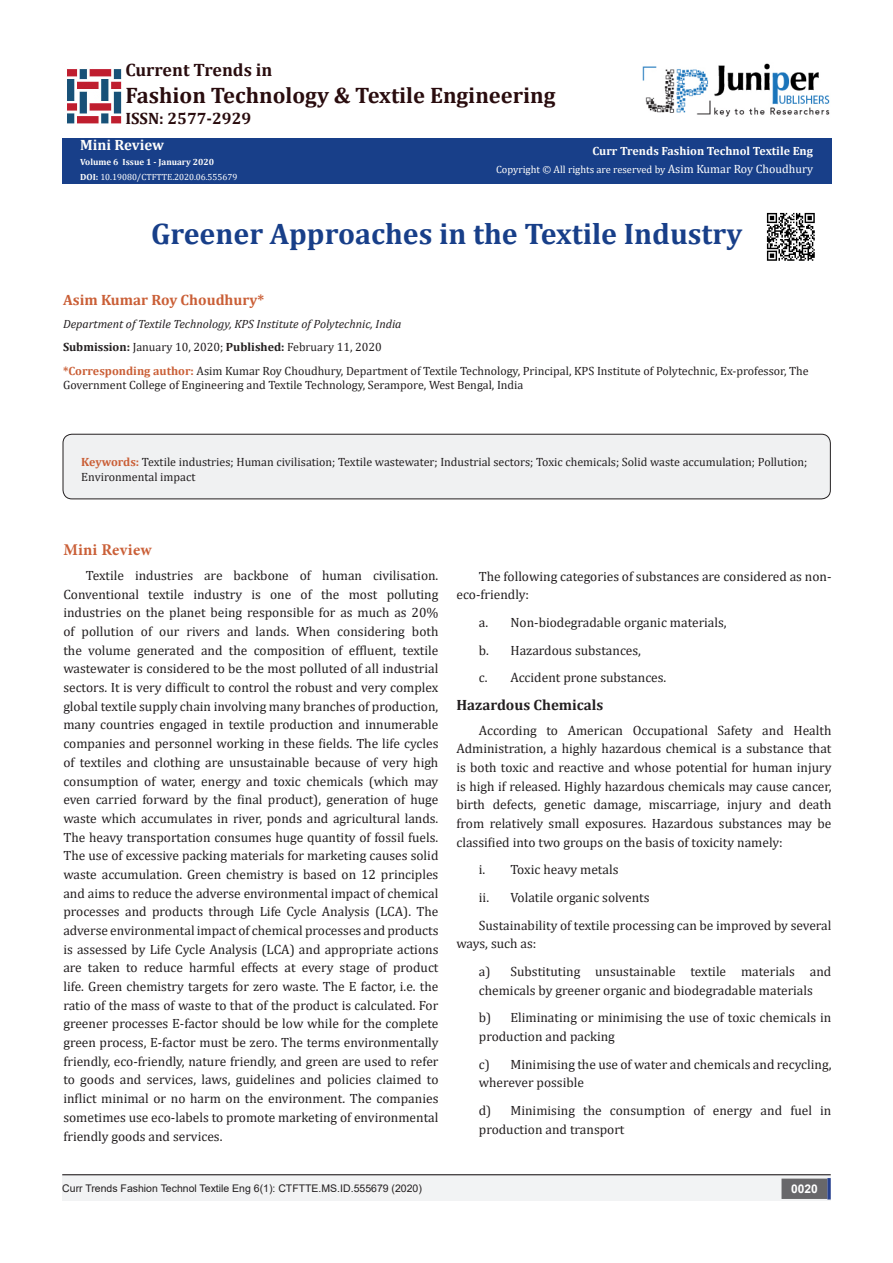
<style>
.page{position:relative;width:893px;height:1263px;background:#fff}
.page>*{position:absolute;margin:0;border:0;box-sizing:border-box;transform-origin:0 0}
.t1{font:700 29.85px "Cambria";color:#183f89}
.t2{font:700 22.5px "Cambria";color:#290c0e}
.t3{font:700 18px "Cambria";color:#290c0e}
.t4{font:700 16.5px "Cambria";color:#290c0e}
.t5{font:700 16.5px "Minion Pro";letter-spacing:.015em;color:#ca5f37}
.t6{font:700 15px "Cambria";color:#ca5f37}
.t7{font:700 15px "Cambria";color:#231f20}
.t8{font:700 15px "Cambria";color:#fffefc}
.t9{font:13.5px/18.8px "Cambria";color:#231f20}
.t10{font:12px/14.4px "Cambria";color:#231f20}
.t11{font:italic 12px "Cambria";color:#231f20}
.t12{font:700 12px "Cambria";color:#fffefc}
.t13{font:700 12px "Arial";color:#fff}
.t14{font:10.5px "Arial";color:#231f20}
.t15{font:10.5px "Cambria";color:#fffefc}
.t16{font:9px "Cambria";color:#fff}
.t17{font:700 9px "Cambria";color:#fffefc}
.s1{font-weight:700;color:#fffefc}
.s2{font-size:12px;color:#fff}
.s3{font-weight:700}
.s4{font-weight:700;color:#ca5f37}
</style>
<div class="page">
<div style="left:62px;top:138px;width:769px;height:45px;background:#183f89"></div>
<div style="left:62px;top:1175px;width:441px;height:26px;background:#f2f3f4"></div>
<div style="left:503px;top:1175px;width:328px;height:26px;background:#f2f3f4"></div>
<div style="left:782px;top:1179px;width:45px;height:19px;background:#68676a"></div>
<div style="left:781px;top:1178px;width:46px;height:21px;border:2px solid #68676a"></div>
<svg style="left:827px;top:1178px;width:4px;height:21px"></svg>
<img style="left:643px;top:63px;width:187px;height:54px">
<hr style="left:62px;top:1174px;width:769px;height:1px;background:#231f20">
<img style="left:67px;top:69px;width:55px;height:55px">
<div style="left:63px;top:434px;width:767px;height:65px;background:#f0f1f2;border-radius:9px"></div>
<div style="left:63px;top:434px;width:768px;height:65px;border:1px solid #231f20;border-radius:9px"></div>
<img style="left:766px;top:212px;width:49px;height:49px">
<p class="t3" style="left:125px;top:57px;width:149px">Current Trends in</p>
<p class="t2" style="left:125px;top:80px;width:432px">Fashion Technology &amp; Textile Engineering</p>
<p class="t4" style="left:125px;top:107px;width:127px">ISSN: 2577-2929</p>
<p class="t8" style="left:80px;top:134px;width:85px">Mini Review</p>
<p class="t17" style="left:80px;top:156px;width:135px">Volume 6 Issue 1 - January 2020</p>
<p class="t16" style="left:80px;top:172px;width:159px"><span class="s1">DOI:</span> 10.19080/CTFTTE.2020.06.555679</p>
<p class="t12" style="left:592px;top:143px;width:222px">Curr Trends Fashion Technol Textile Eng</p>
<p class="t15" style="left:496px;top:163px;width:319px">Copyright © All rights are reserved by <span class="s2">Asim Kumar Roy Choudhury</span></p>
<p class="t1" style="left:151px;top:213px;width:593px">Greener Approaches in the Textile Industry</p>
<p class="t6" style="left:63px;top:289px;width:203px">Asim Kumar Roy Choudhury*</p>
<p class="t11" style="left:63px;top:315px;width:340px">Department of Textile Technology, KPS Institute of Polytechnic, India</p>
<p class="t10" style="left:63px;top:340px;width:320px"><span class="s3">Submission:</span> January 10, 2020; <span class="s3">Published:</span> February 11, 2020</p>
<p class="t10" style="left:63px;top:363px;width:747px"><span class="s4">*Corresponding author:</span> Asim Kumar Roy Choudhury, Department of Textile Technology, Principal, KPS Institute of Polytechnic, Ex-professor, The<br>Government College of Engineering and Textile Technology, Serampore, West Bengal, India</p>
<p class="t10" style="left:81px;top:454px;width:728px;line-height:15.8px"><span class="s4">Keywords:</span> Textile industries; Human civilisation; Textile wastewater; Industrial sectors; Toxic chemicals; Solid waste accumulation; Pollution;<br>Environmental impact</p>
<p class="t5" style="left:63px;top:538px;width:90px">Mini Review</p>
<p class="t9" style="left:63px;top:566px;width:377px;text-align:justify;text-indent:22px">Textile industries are backbone of human civilisation.<br>Conventional textile industry is one of the most polluting industries on the planet being responsible for as much as 20% of pollution of our rivers and lands. When considering both the volume generated and the composition of effluent, textile wastewater is considered to be the most polluted of all industrial sectors. It is very difficult to control the robust and very complex global textile supply chain involving many branches of production, many countries engaged in textile production and innumerable companies and personnel working in these fields. The life cycles of textiles and clothing are unsustainable because of very high consumption of water, energy and toxic chemicals (which may even carried forward by the final product), generation of huge waste which accumulates in river, ponds and agricultural lands.<br>The heavy transportation consumes huge quantity of fossil fuels.<br>The use of excessive packing materials for marketing causes solid waste accumulation. Green chemistry is based on 12 principles and aims to reduce the adverse environmental impact of chemical processes and products through Life Cycle Analysis (LCA). The adverse environmental impact of chemical processes and products is assessed by Life Cycle Analysis (LCA) and appropriate actions are taken to reduce harmful effects at every stage of product life. Green chemistry targets for zero waste. The E factor, i.e. the ratio of the mass of waste to that of the product is calculated. For greener processes E-factor should be low while for the complete green process, E-factor must be zero. The terms environmentally friendly, eco-friendly, nature friendly, and green are used to refer to goods and services, laws, guidelines and policies claimed to inflict minimal or no harm on the environment. The companies sometimes use eco-labels to promote marketing of environmental friendly goods and services.</p>
<p class="t9" style="left:456px;top:567px;width:377px;text-indent:22px">The following categories of substances are considered as non&shy;eco-friendly:</p>
<p class="t9" style="left:479px;top:613px;width:249px">a. Non-biodegradable organic materials,</p>
<p class="t9" style="left:479px;top:641px;width:164px">b. Hazardous substances,</p>
<p class="t9" style="left:479px;top:668px;width:189px">c. Accident prone substances.</p>
<p class="t7" style="left:456px;top:694px;width:148px">Hazardous Chemicals</p>
<p class="t9" style="left:456px;top:720px;width:377px;text-align:justify;text-indent:22px">According to American Occupational Safety and Health Administration, a highly hazardous chemical is a substance that is both toxic and reactive and whose potential for human injury is high if released. Highly hazardous chemicals may cause cancer, birth defects, genetic damage, miscarriage, injury and death from relatively small exposures. Hazardous substances may be classified into two groups on the basis of toxicity namely:</p>
<p class="t9" style="left:479px;top:860px;width:141px">i. Toxic heavy metals</p>
<p class="t9" style="left:479px;top:888px;width:172px">ii. Volatile organic solvents</p>
<p class="t9" style="left:456px;top:915px;width:377px;text-indent:22px">Sustainability of textile processing can be improved by several ways, such as:</p>
<p class="t9" style="left:479px;top:962px;width:354px">a) Substituting unsustainable textile materials and chemicals by greener organic and biodegradable materials</p>
<p class="t9" style="left:479px;top:1008px;width:354px">b) Eliminating or minimising the use of toxic chemicals in production and packing</p>
<p class="t9" style="left:479px;top:1054px;width:354px">c) Minimising the use of water and chemicals and recycling, wherever possible</p>
<p class="t9" style="left:479px;top:1101px;width:354px">d) Minimising the consumption of energy and fuel in production and transport</p>
<p class="t14" style="left:62px;top:1181px;width:361px">Curr Trends Fashion Technol Textile Eng 6(1): CTFTTE.MS.ID.555679 (2020)</p>
<p class="t13" style="left:791px;top:1180px;width:28px">0020</p>
</div>
